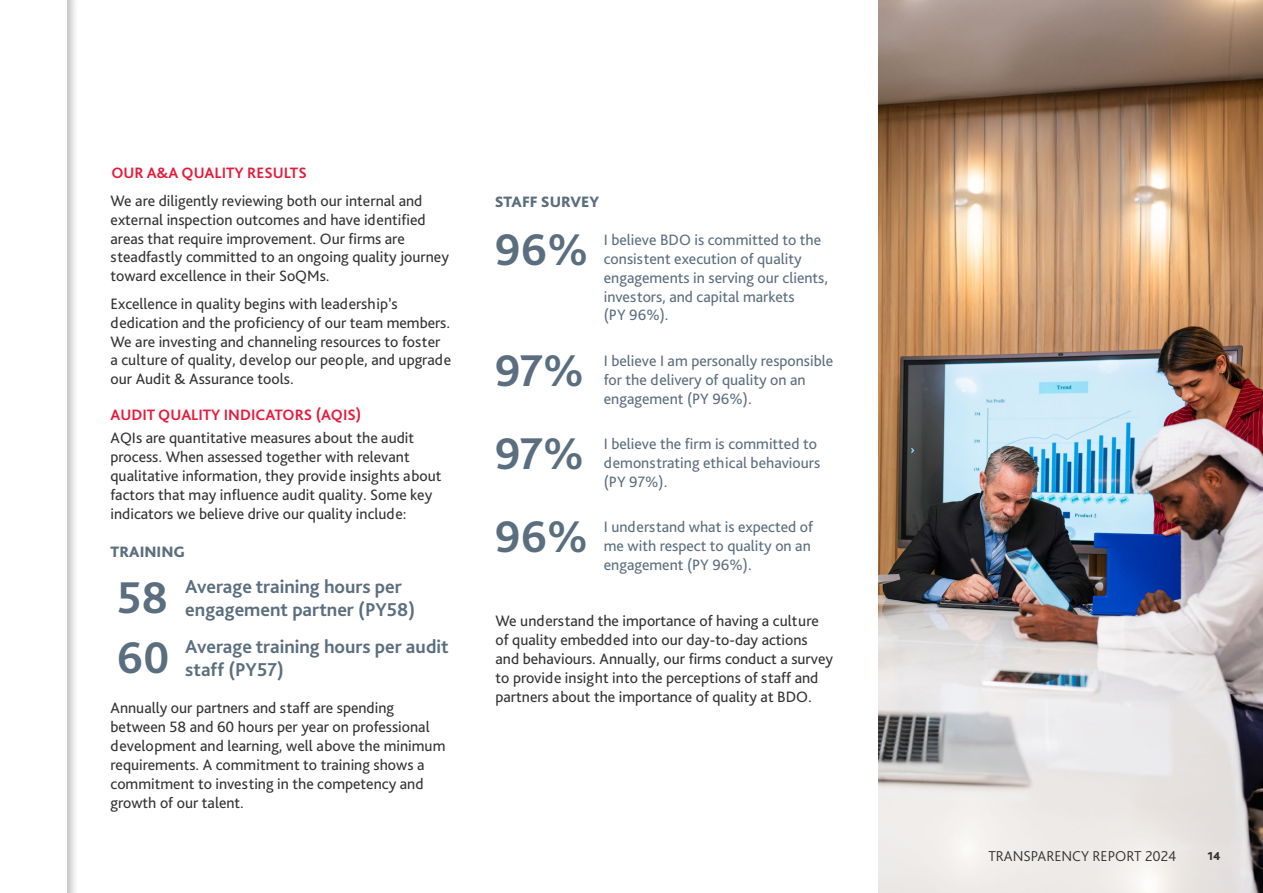
<style>
.page{position:relative;width:1263px;height:893px;background:#fff}
.page>*{position:absolute;margin:0;border:0;box-sizing:border-box;transform-origin:0 0}
.t1{font:700 46.5px "Bliss Pro";color:#5b6e7f}
.t2{font:700 19.5px/23.4px "Bliss Pro";color:#5b6e7f}
.t3{font:15.75px/18.9px "Bliss Pro";color:#333}
.t4{font:15.75px/18.9px "Bliss Pro";color:#5b6e7f}
.t5{font:700 15.75px "Bliss Pro";color:#e81a3b}
.t6{font:800 15.75px "Bliss Pro";color:#5b6e7f}
.t7{font:300 15px "Bliss Pro";color:#333}
.t8{font:800 12px "Bliss Pro";color:#333}
</style>
<div class="page">
<img style="left:879px;top:0;width:384px;height:893px">
<div style="left:0;top:0;width:80px;height:893px;background:#000;opacity:.25"></div>
<div style="left:0;top:0;width:67px;height:893px;background:#fff"></div>
<p class="t5" style="left:111px;top:163px;width:197px">OUR A&amp;A QUALITY RESULTS</p>
<p class="t3" style="left:111px;top:191px;width:340px">We are diligently reviewing both our internal and external inspection outcomes and have identified areas that require improvement. Our firms are steadfastly committed to an ongoing quality journey toward excellence in their SoQMs.</p>
<p class="t3" style="left:111px;top:294px;width:342px">Excellence in quality begins with leadership’s dedication and the proficiency of our team members.<br>We are investing and channeling resources to foster a culture of quality, develop our people, and upgrade our Audit &amp; Assurance tools.</p>
<p class="t5" style="left:111px;top:405px;width:252px">AUDIT QUALITY INDICATORS (AQIS)</p>
<p class="t3" style="left:111px;top:428px;width:332px">AQIs are quantitative measures about the audit process. When assessed together with relevant qualitative information, they provide insights about factors that may influence audit quality. Some key indicators we believe drive our quality include:</p>
<p class="t6" style="left:111px;top:542px;width:76px">TRAINING</p>
<h1 class="t1" style="left:117px;top:569px;width:53px">58</h1>
<p class="t2" style="left:185px;top:574px;width:231px">Average training hours per engagement partner (PY58)</p>
<h1 class="t1" style="left:117px;top:629px;width:54px">60</h1>
<p class="t2" style="left:185px;top:634px;width:265px">Average training hours per audit staff (PY57)</p>
<p class="t3" style="left:111px;top:698px;width:336px">Annually our partners and staff are spending between 58 and 60 hours per year on professional development and learning, well above the minimum requirements. A commitment to training shows a commitment to investing in the competency and growth of our talent.</p>
<p class="t6" style="left:495px;top:192px;width:106px">STAFF SURVEY</p>
<h1 class="t1" style="left:495px;top:220px;width:95px">96%</h1>
<p class="t4" style="left:604px;top:230px;width:226px">I believe BDO is committed to the consistent execution of quality engagements in serving our clients, investors, and capital markets<br>(PY 96%).</p>
<h1 class="t1" style="left:495px;top:341px;width:91px">97%</h1>
<p class="t4" style="left:604px;top:351px;width:231px">I believe I am personally responsible for the delivery of quality on an engagement (PY 96%).</p>
<h1 class="t1" style="left:495px;top:424px;width:91px">97%</h1>
<p class="t4" style="left:604px;top:434px;width:218px">I believe the firm is committed to demonstrating ethical behaviours (PY 97%).</p>
<h1 class="t1" style="left:495px;top:508px;width:95px">96%</h1>
<p class="t4" style="left:604px;top:517px;width:211px">I understand what is expected of me with respect to quality on an engagement (PY 96%).</p>
<p class="t3" style="left:495px;top:611px;width:339px">We understand the importance of having a culture of quality embedded into our day-to-day actions and behaviours. Annually, our firms conduct a survey to provide insight into the perceptions of staff and partners about the importance of quality at BDO.</p>
<p class="t7" style="left:988px;top:846px;width:189px">TRANSPARENCY REPORT 2024</p>
<p class="t8" style="left:1207px;top:848px;width:15px">14</p>
</div>
